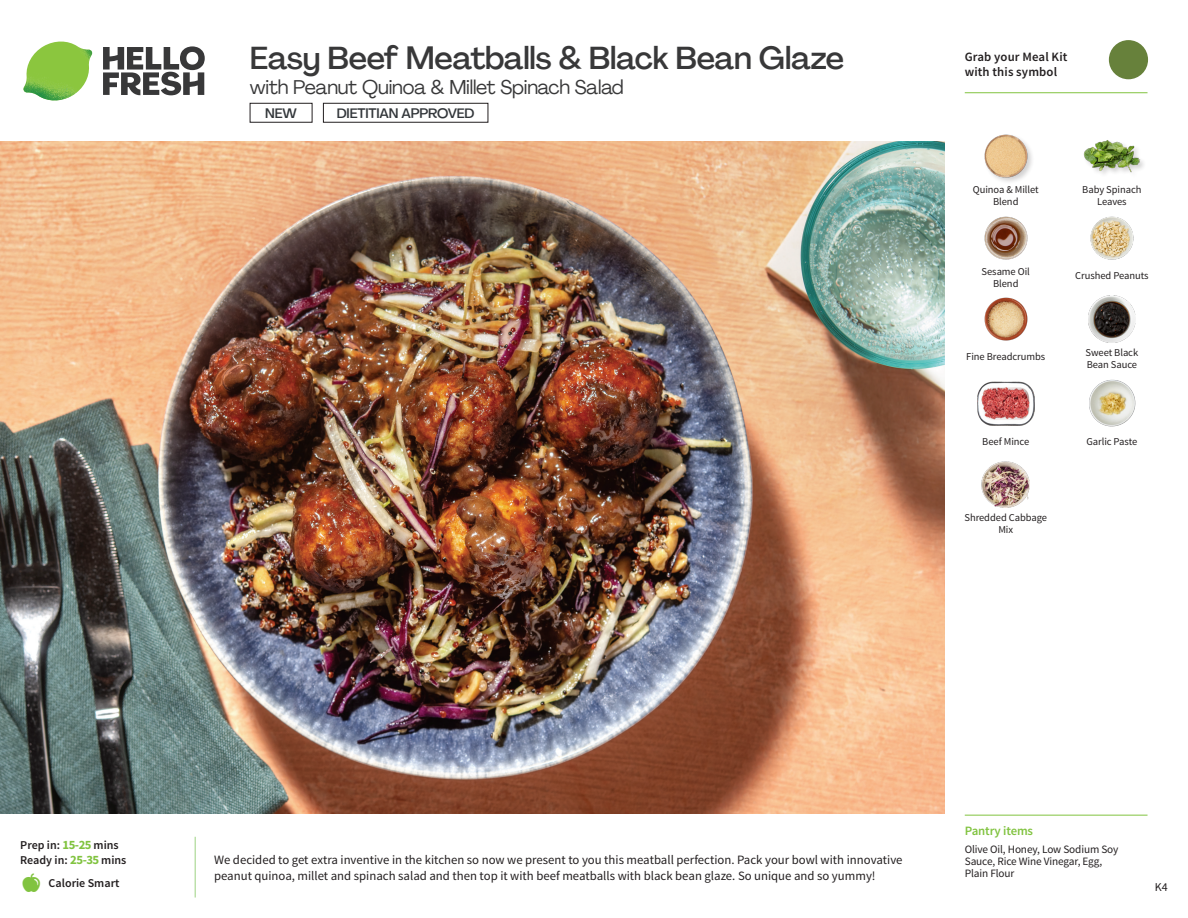
<style>
.page{position:relative;width:1188px;height:918px;background:#fff}
.page>*{position:absolute;margin:0;border:0;box-sizing:border-box;transform-origin:0 0}
._15_Titel_UK{font:500 31.5px "Agrandir";letter-spacing:-.01em;color:#383839}
._15_Titel_UK-2{font:19.5px "Agrandir";letter-spacing:-.01em;color:#383839}
.t1{font:500 13.5px "Agrandir";letter-spacing:-.01em;color:#32363a}
.Step_6_Text_AU{font:12.75px/16.5px "Source Sans Pro";color:#231f20}
.t2{font:600 12.75px/15px "Source Sans Pro";letter-spacing:.01em;color:#231f20}
._04_Headers_Front{font:600 12.75px "Source Sans Pro";letter-spacing:-.01em;color:#81c340}
._04_Intro{font:600 12px "Source Sans Pro";color:#231f20}
.t3{font:12px "Source Sans Pro";color:#231f20}
._05_Pantry{font:11.25px/12px "Source Sans Pro";letter-spacing:-.01em;color:#231f20}
._18_FRONT_ingredient{font:10.5px/12px "Source Sans Pro";letter-spacing:-.005em;color:#231f20;text-align:center}
.s1{font-weight:700;font-size:12.75px;color:#81c340}
</style>
<div class="page">
<svg style="left:103px;top:46px;width:102px;height:49px"></svg>
<img style="left:23px;top:42px;width:69px;height:59px">
<img style="left:0;top:142px;width:945px;height:672px">
<svg style="left:1091px;top:40px;width:58px;height:54px"></svg>
<div style="left:250px;top:103px;width:62px;height:19px;border:1px solid #231f20"></div>
<div style="left:323px;top:103px;width:165px;height:19px;border:1px solid #231f20"></div>
<img style="left:1089px;top:296px;width:46px;height:46px">
<img style="left:1089px;top:380px;width:46px;height:47px">
<img style="left:977px;top:381px;width:57px;height:45px">
<img style="left:982px;top:461px;width:48px;height:47px">
<img style="left:984px;top:297px;width:44px;height:44px">
<img style="left:984px;top:216px;width:44px;height:44px">
<img style="left:1090px;top:216px;width:44px;height:44px">
<img style="left:984px;top:134px;width:48px;height:48px">
<div style="left:1083px;top:139px;width:64px;height:40px;background:#231f20;opacity:.2"></div>
<img style="left:1083px;top:139px;width:58px;height:40px">
<hr style="left:965px;top:815px;width:183px;height:1px;background:#81c340">
<hr style="left:965px;top:92px;width:183px;height:1px;background:#81c340">
<p class="_15_Titel_UK" style="left:250px;top:39px;width:596px">Easy Beef Meatballs &amp; Black Bean Glaze</p>
<p class="_15_Titel_UK-2" style="left:250px;top:75px;width:375px">with Peanut Quinoa &amp; Millet Spinach Salad</p>
<p class="t1" style="left:265px;top:105px;width:33px">NEW</p>
<p class="t1" style="left:337px;top:105px;width:139px">DIETITIAN APPROVED</p>
<p class="t2" style="left:965px;top:50px;width:104px">Grab your Meal Kit with this symbol</p>
<p class="_18_FRONT_ingredient" style="left:973px;top:183px;width:67px">Quinoa &amp; Millet<br>Blend</p>
<p class="_18_FRONT_ingredient" style="left:1082px;top:183px;width:61px">Baby Spinach<br>Leaves</p>
<p class="_18_FRONT_ingredient" style="left:982px;top:265px;width:50px">Sesame Oil<br>Blend</p>
<p class="_18_FRONT_ingredient" style="left:1075px;top:270px;width:75px">Crushed Peanuts</p>
<p class="_18_FRONT_ingredient" style="left:966px;top:351px;width:81px">Fine Breadcrumbs</p>
<p class="_18_FRONT_ingredient" style="left:1086px;top:346px;width:54px;text-align:left">Sweet Black<br>Bean Sauce</p>
<p class="_18_FRONT_ingredient" style="left:982px;top:435px;width:48px">Beef Mince</p>
<p class="_18_FRONT_ingredient" style="left:1086px;top:435px;width:53px">Garlic Paste</p>
<p class="_18_FRONT_ingredient" style="left:964px;top:512px;width:84px">Shredded Cabbage<br>Mix</p>
<p class="_04_Intro" style="left:20px;top:838px;width:100px">Prep in: <span class="s1">15-25</span> mins</p>
<p class="_04_Intro" style="left:20px;top:853px;width:108px">Ready in: <span class="s1">25-35</span> mins</p>
<p class="_04_Intro" style="left:49px;top:876px;width:72px">Calorie Smart</p>
<p class="Step_6_Text_AU" style="left:214px;top:852px;width:690px">We decided to get extra inventive in the kitchen so now we present to you this meatball perfection. Pack your bowl with innovative peanut quinoa, millet and spinach salad and then top it with beef meatballs with black bean glaze. So unique and so yummy!</p>
<p class="_04_Headers_Front" style="left:965px;top:822px;width:70px">Pantry items</p>
<p class="_05_Pantry" style="left:965px;top:844px;width:155px">Olive Oil, Honey, Low Sodium Soy<br>Sauce, Rice Wine Vinegar, Egg,<br>Plain Flour</p>
<p class="t3" style="left:1155px;top:879px;width:15px">K4</p>
</div>
